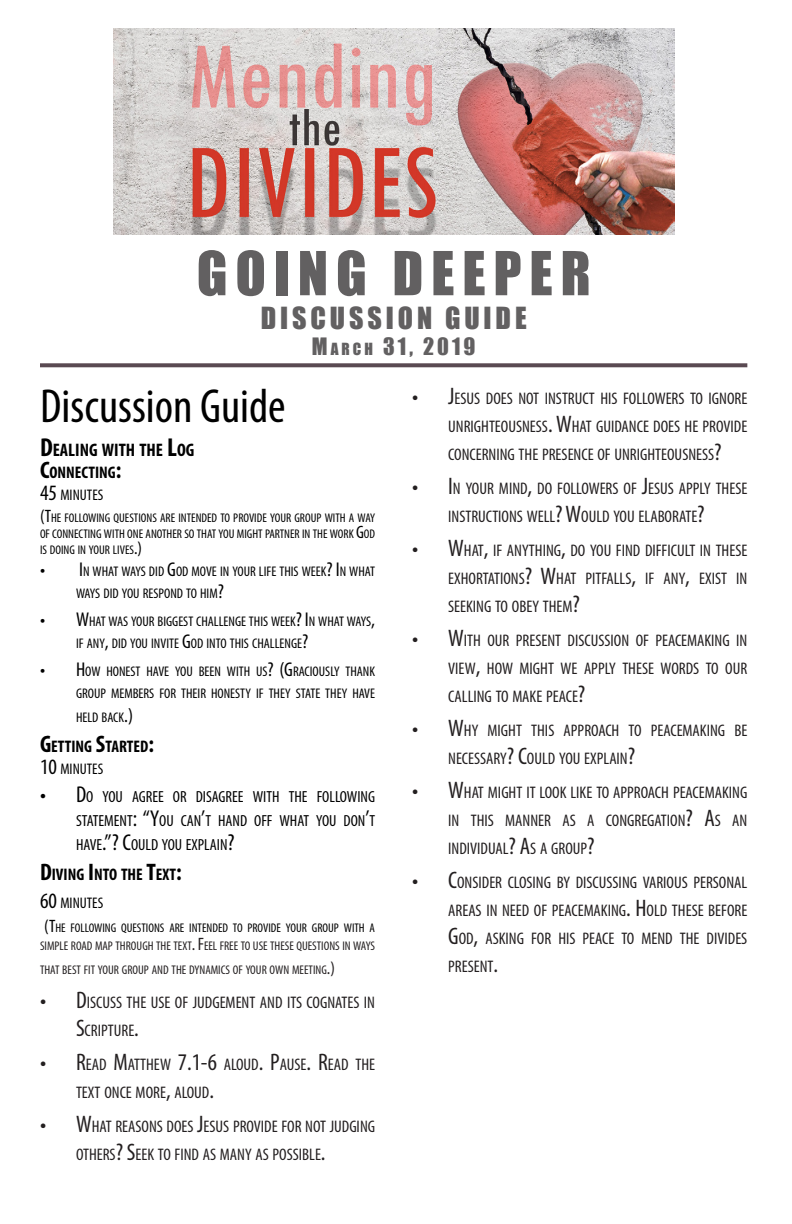
<style>
.page{position:relative;width:792px;height:1224px;background:#fff}
.page>*{position:absolute;margin:0;border:0;box-sizing:border-box;transform-origin:0 0}
.t1{font:56px "Impact";letter-spacing:.14em;color:#626061}
.t2{font:condensed 48px "Myriad Pro";color:#000}
.t3{font:28px "Impact";letter-spacing:.14em;color:#626061}
.t4{font:22px "Impact";letter-spacing:.14em;color:#626061}
.t5{font:700 condensed 18.2px "Myriad Pro";color:#000}
.t6{font:condensed 16.8px/28px "Myriad Pro";color:#231f20;text-align:justify}
.t7{font:700 condensed 16.8px "Myriad Pro";color:#000}
.t8{font:condensed 16.2px/24px "Myriad Pro";color:#000;text-align:justify}
.t9{font:condensed 15.4px "Myriad Pro";color:#000}
.t10{font:condensed 14px/22px "Myriad Pro";color:#000}
.t11{font:condensed 12.6px/18px "Myriad Pro";color:#231f20;text-align:center}
.t12{font:condensed 12.6px/16px "Myriad Pro";color:#000;text-align:justify}
.s1{font-size:15.4px}
.s2{font-size:26px}
.s3{font-size:24px}
.s4{font-size:22px}
.s5{font-size:18px}
.s6{font-size:20px}
.s7{font-size:23px}
.s8{font-size:18px;color:#000}
.s9{color:#000}
</style>
<div class="page">
<svg style="left:40px;top:363px;width:707px;height:4px;background:#66575e"></svg>
<img style="left:113px;top:29px;width:561px;height:206px">
<p class="t1" style="left:197px;top:230px;width:395px">GOING DEEPER</p>
<p class="t3" style="left:261px;top:296px;width:267px">DISCUSSION GUIDE</p>
<p class="t4" style="left:312px;top:330px;width:165px">M<span class="s1">ARCH</span> 31, 2019</p>
<p class="t2" style="left:40px;top:378px;width:247px">Discussion Guide</p>
<p class="t5" style="left:40px;top:439px;width:156px"><span class="s2">D</span>EALING WITH THE <span class="s2">L</span>OG</p>
<p class="t7" style="left:40px;top:462px;width:83px"><span class="s3">C</span>ONNECTING<span class="s3">:</span></p>
<p class="t9" style="left:40px;top:486px;width:65px"><span class="s4">45</span> MINUTES</p>
<p class="t12" style="left:40px;top:510px;width:337px"><span class="s5">(</span><span class="s5">T</span>HE FOLLOWING QUESTIONS ARE INTENDED TO PROVIDE YOUR GROUP WITH A WAY OF CONNECTING WITH ONE ANOTHER SO THAT YOU MIGHT PARTNER IN THE WORK <span class="s5">G</span>OD IS DOING IN YOUR LIVES<span class="s5">.)</span></p>
<p class="t10" style="left:76px;top:561px;width:301px;text-indent:-36px"><span class="s6">• I</span> N WHAT WAYS DID <span class="s6">G</span>OD MOVE IN YOUR LIFE THIS WEEK<span class="s6">? I</span> N WHAT<br>WAYS DID YOU RESPOND TO HIM<span class="s6">?</span></p>
<p class="t10" style="left:76px;top:611px;width:301px;text-indent:-36px"><span class="s6">• W</span>HAT WAS YOUR BIGGEST CHALLENGE THIS WEEK<span class="s6">? I</span> N WHAT WAYS<span class="s6">,<br></span>IF ANY<span class="s6">,</span> DID YOU INVITE <span class="s6">G</span>OD INTO THIS CHALLENGE<span class="s6">?</span></p>
<p class="t10" style="left:40px;top:661px;width:337px;text-align:right"><span class="s6">• H</span> OW HONEST HAVE YOU BEEN WITH US<span class="s6">? (G</span>RACIOUSLY THANK<br>GROUP MEMBERS FOR THEIR HONESTY IF THEY STATE THEY HAVE</p>
<p class="t10" style="left:76px;top:707px;width:59px">HELD BACK<span class="s6">.)</span></p>
<p class="t7" style="left:40px;top:736px;width:116px"><span class="s3">G</span>ETTING <span class="s3">S</span>TARTED<span class="s3">:</span></p>
<p class="t9" style="left:40px;top:760px;width:65px"><span class="s4">10</span> MINUTES</p>
<p class="t8" style="left:76px;top:785px;width:301px;text-indent:-36px"><span class="s7">• D</span>O YOU AGREE OR DISAGREE WITH THE FOLLOWING STATEMENT<span class="s7">: “Y</span>OU CAN<span class="s7">’</span>T HAND OFF WHAT YOU DON<span class="s7">’</span>T HAVE<span class="s7">.”? C</span>OULD YOU EXPLAIN<span class="s7">?</span></p>
<p class="t7" style="left:40px;top:864px;width:143px"><span class="s3">D</span>IVING <span class="s3">I</span> NTO THE <span class="s3">T</span>EXT<span class="s3">:</span></p>
<p class="t9" style="left:40px;top:894px;width:65px"><span class="s4">60</span> MINUTES</p>
<p class="t11" style="left:40px;top:919px;width:337px"><span class="s8">(T</span><span class="s9">HE FOLLOWING QUESTIONS ARE INTENDED TO PROVIDE YOUR GROUP WITH A<br></span>SIMPLE ROAD MAP THROUGH THE TEXT<span class="s5">. F</span>EEL FREE TO USE THESE QUESTIONS IN WAYS</p>
<p class="t11" style="left:40px;top:961px;width:296px">THAT BEST FIT YOUR GROUP AND THE DYNAMICS OF YOUR OWN MEETING<span class="s5">.)</span></p>
<p class="t6" style="left:76px;top:989px;width:301px;text-indent:-36px"><span class="s3">• D</span>ISCUSS THE USE OF JUDGEMENT AND ITS COGNATES IN<br><span class="s3">S</span>CRIPTURE<span class="s3">.</span></p>
<p class="t6" style="left:76px;top:1051px;width:301px;text-indent:-36px"><span class="s3">• R</span>EAD <span class="s3">M</span>ATTHEW <span class="s3">7.1-6</span> ALOUD<span class="s3">. P</span>AUSE<span class="s3">. R</span>EAD THE<br>TEXT ONCE MORE<span class="s3">,</span> ALOUD<span class="s3">.</span></p>
<p class="t6" style="left:76px;top:1113px;width:301px;text-indent:-36px"><span class="s3">• W</span>HAT REASONS DOES <span class="s3">J</span>ESUS PROVIDE FOR NOT JUDGING<br>OTHERS<span class="s3">? S</span>EEK TO FIND AS MANY AS POSSIBLE<span class="s3">.</span></p>
<p class="t6" style="left:448px;top:385px;width:301px;text-indent:-36px"><span class="s3">• J</span>ESUS DOES NOT INSTRUCT HIS FOLLOWERS TO IGNORE UNRIGHTEOUSNESS<span class="s3">. W</span>HAT GUIDANCE DOES HE PROVIDE CONCERNING THE PRESENCE OF UNRIGHTEOUSNESS<span class="s3">?</span></p>
<p class="t6" style="left:412px;top:475px;width:337px;text-align:center"><span class="s3">• I</span> N YOUR MIND<span class="s3">,</span> DO FOLLOWERS OF <span class="s3">J</span>ESUS APPLY THESE<br>INSTRUCTIONS WELL<span class="s3">? W</span>OULD YOU ELABORATE<span class="s3">?</span></p>
<p class="t6" style="left:448px;top:537px;width:301px;text-indent:-36px"><span class="s3">• W</span>HAT<span class="s3">,</span> IF ANYTHING<span class="s3">,</span> DO YOU FIND DIFFICULT IN THESE EXHORTATIONS<span class="s3">? W</span>HAT PITFALLS<span class="s3">,</span> IF ANY<span class="s3">,</span> EXIST IN SEEKING TO OBEY THEM<span class="s3">?</span></p>
<p class="t6" style="left:448px;top:627px;width:301px;text-indent:-36px"><span class="s3">• W</span>ITH OUR PRESENT DISCUSSION OF PEACEMAKING IN VIEW<span class="s3">,</span> HOW MIGHT WE APPLY THESE WORDS TO OUR CALLING TO MAKE PEACE<span class="s3">?</span></p>
<p class="t6" style="left:448px;top:717px;width:301px;text-indent:-36px"><span class="s3">• W</span>HY MIGHT THIS APPROACH TO PEACEMAKING BE<br>NECESSARY<span class="s3">? C</span>OULD YOU EXPLAIN<span class="s3">?</span></p>
<p class="t6" style="left:448px;top:779px;width:301px;text-indent:-36px"><span class="s3">• W</span>HAT MIGHT IT LOOK LIKE TO APPROACH PEACEMAKING IN THIS MANNER AS A CONGREGATION<span class="s3">? A</span>S AN INDIVIDUAL<span class="s3">? A</span>S A GROUP<span class="s3">?</span></p>
<p class="t6" style="left:448px;top:869px;width:301px;text-indent:-36px"><span class="s3">• C</span>ONSIDER CLOSING BY DISCUSSING VARIOUS PERSONAL AREAS IN NEED OF PEACEMAKING<span class="s3">. H</span> OLD THESE BEFORE <span class="s3">G</span>OD<span class="s3">,</span> ASKING FOR HIS PEACE TO MEND THE DIVIDES PRESENT<span class="s3">.</span></p>
</div>
